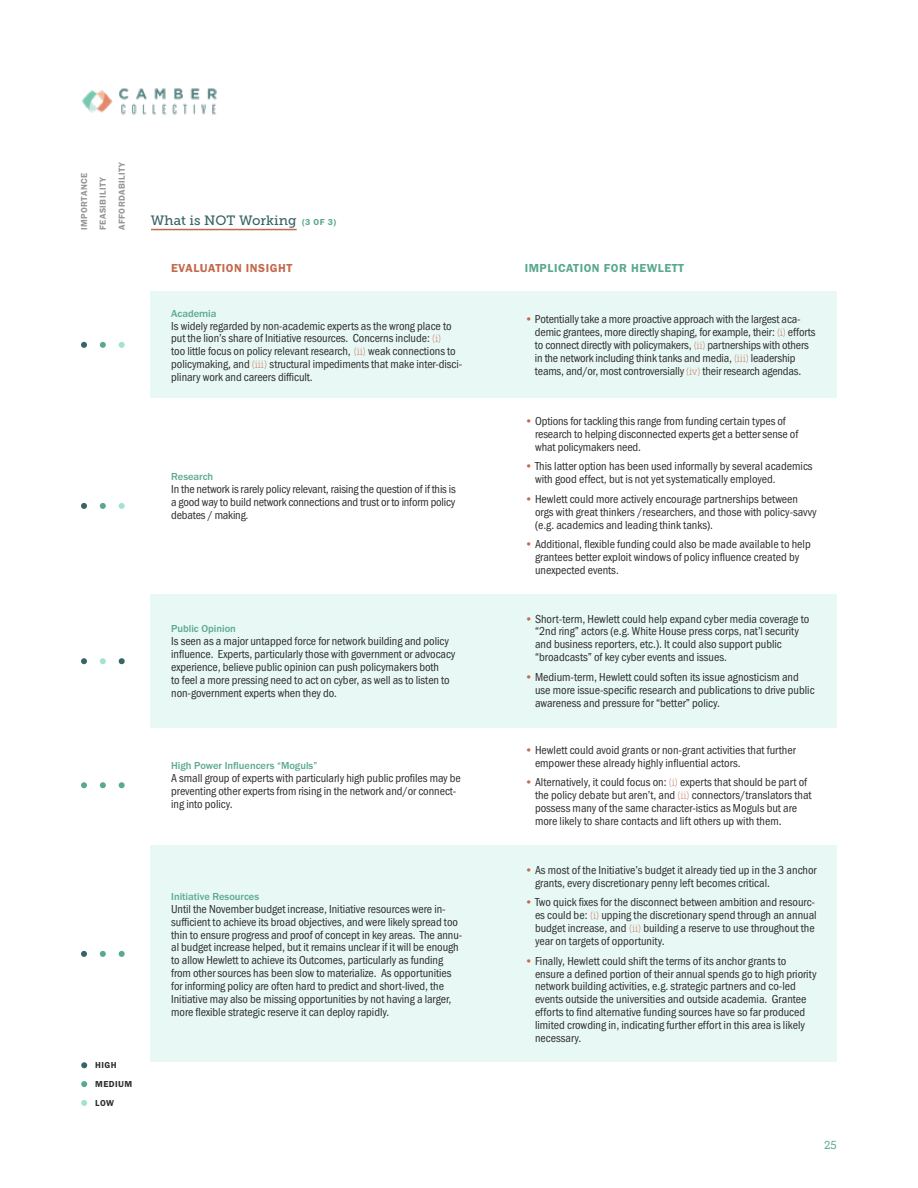
<style>
.page{position:relative;width:918px;height:1188px;background:#fff}
.page>*{position:absolute;margin:0;border:0;box-sizing:border-box;transform-origin:0 0}
.t1{font:13.5px "Museo Slab 500";letter-spacing:.005em;color:#386465}
.t2{font:12px/12.9px "Franklin Got Itc TOT Boo Con";color:#2d2d2d}
.t3{font:12px "Franklin Got Itc TOT Dem";letter-spacing:.045em;color:#59a88f}
.t4{font:12px "Franklin Got Itc TOT Dem";letter-spacing:.045em;color:#c3694d}
.t5{font:12px "Brix Slab";color:#59a88f}
.t6{font:500 10.5px "Franklin Got Itc TOT";color:#59a88f}
.t7{font:9px/18.9px "Franklin Got Itc TOT Dem";letter-spacing:.045em;color:#969696}
.t8{font:9px/18.9px "Franklin Got Itc TOT Dem";letter-spacing:.045em;color:#2d2d2d}
.s1{font-family:"Franklin Got Itc TOT Dem";font-size:9px;color:#59a88f}
.s2{font-family:"Museo Slab 100";font-size:10.5px;color:#c3694d}
.s3{font-family:"Franklin Got Itc TOT Boo Com";color:#c3694d}
.s4{color:#c3694d}
</style>
<div class="page">
<img style="left:82px;top:88px;width:135px;height:27px">
<hr style="left:151px;top:229px;width:146px;height:1px;background:#c3694d">
<svg style="left:81px;top:342px;width:6px;height:6px"></svg>
<svg style="left:100px;top:342px;width:6px;height:6px"></svg>
<svg style="left:119px;top:342px;width:6px;height:6px"></svg>
<svg style="left:81px;top:951px;width:6px;height:6px"></svg>
<svg style="left:100px;top:951px;width:6px;height:6px"></svg>
<svg style="left:119px;top:951px;width:6px;height:6px"></svg>
<svg style="left:81px;top:1062px;width:6px;height:6px"></svg>
<svg style="left:81px;top:1081px;width:6px;height:6px"></svg>
<svg style="left:81px;top:1100px;width:6px;height:6px"></svg>
<div style="left:151px;top:291px;width:686px;height:107px;background:#e8f8f4"></div>
<div style="left:151px;top:594px;width:686px;height:134px;background:#e8f8f4"></div>
<div style="left:151px;top:845px;width:686px;height:217px;background:#e8f8f4"></div>
<svg style="left:81px;top:782px;width:6px;height:6px"></svg>
<svg style="left:100px;top:782px;width:6px;height:6px"></svg>
<svg style="left:119px;top:782px;width:6px;height:6px"></svg>
<svg style="left:81px;top:658px;width:6px;height:6px"></svg>
<svg style="left:100px;top:658px;width:6px;height:6px"></svg>
<svg style="left:119px;top:658px;width:6px;height:6px"></svg>
<svg style="left:81px;top:503px;width:6px;height:6px"></svg>
<svg style="left:100px;top:503px;width:6px;height:6px"></svg>
<svg style="left:119px;top:503px;width:6px;height:6px"></svg>
<p class="t7" style="left:75px;top:230px;width:70px;rotate:-90deg">IMPORTANCE<br>FEASIBILITY<br>AFFORDABILITY</p>
<p class="t1" style="left:151px;top:213px;width:187px">What is NOT Working <span class="s1">(3 OF 3)</span></p>
<p class="t4" style="left:171px;top:261px;width:123px">EVALUATION INSIGHT</p>
<p class="t6" style="left:171px;top:307px;width:47px">Academia</p>
<p class="t2" style="left:171px;top:319px;width:293px">Is widely regarded by non-academic experts as the wrong place to put the lion’s share of Initiative resources. Concerns include: <span class="s2">(i)<br></span>too little focus on policy relevant research, <span class="s2">(ii)</span> weak connections to policymaking, and <span class="s2">(iii)</span> structural impediments that make inter-disci&shy;plinary work and careers difficult.</p>
<p class="t6" style="left:171px;top:471px;width:44px">Research</p>
<p class="t2" style="left:171px;top:483px;width:286px;text-align:justify">In the network is rarely policy relevant, raising the question of if this is a good way to build network connections and trust or to inform policy debates / making.</p>
<p class="t8" style="left:95px;top:1056px;width:38px">HIGH<br>MEDIUM<br>LOW</p>
<p class="t6" style="left:171px;top:623px;width:66px">Public Opinion</p>
<p class="t2" style="left:171px;top:635px;width:286px">Is seen as a major untapped force for network building and policy influence. Experts, particularly those with government or advocacy experience, believe public opinion can push policymakers both<br>to feel a more pressing need to act on cyber, as well as to listen to non-government experts when they do.</p>
<p class="t6" style="left:171px;top:760px;width:148px">High Power Influencers “Moguls”</p>
<p class="t2" style="left:171px;top:772px;width:291px">A small group of experts with particularly high public profiles may be preventing other experts from rising in the network and/or connect&shy;ing into policy.</p>
<p class="t6" style="left:171px;top:890px;width:89px">Initiative Resources</p>
<p class="t2" style="left:171px;top:902px;width:293px">Until the November budget increase, Initiative resources were in&shy;sufficient to achieve its broad objectives, and were likely spread too thin to ensure progress and proof of concept in key areas. The annu&shy;al budget increase helped, but it remains unclear if it will be enough to allow Hewlett to achieve its Outcomes, particularly as funding from other sources has been slow to materialize. As opportunities for informing policy are often hard to predict and short-lived, the Initiative may also be missing opportunities by not having a larger, more flexible strategic reserve it can deploy rapidly.</p>
<p class="t3" style="left:525px;top:261px;width:161px">IMPLICATION FOR HEWLETT</p>
<p class="t2" style="left:535px;top:313px;width:282px;text-indent:-10px"><span class="s3">•</span> Potentially take a more proactive approach with the largest aca&shy;demic grantees, more directly shaping, for example, their: <span class="s2">(i)</span> efforts to connect directly with policymakers, <span class="s2">(ii)</span> partnerships with others in the network including think tanks and media, <span class="s2">(iii)</span> leadership teams, and/or, most controversially <span class="s2">(iv)</span> their research agendas.</p>
<p class="t2" style="left:535px;top:414px;width:265px;text-indent:-10px"><span class="s4">•</span> Options for tackling this range from funding certain types of research to helping disconnected experts get a better sense of what policymakers need.</p>
<p class="t2" style="left:535px;top:460px;width:279px;text-indent:-10px"><span class="s4">•</span> This latter option has been used informally by several academics with good effect, but is not yet systematically employed.</p>
<p class="t2" style="left:535px;top:492px;width:283px;text-indent:-10px"><span class="s4">•</span> Hewlett could more actively encourage partnerships between orgs with great thinkers /researchers, and those with policy-savvy (e.g. academics and leading think tanks).</p>
<p class="t2" style="left:535px;top:538px;width:277px;text-indent:-10px"><span class="s4">•</span> Additional, flexible funding could also be made available to help grantees better exploit windows of policy influence created by unexpected events.</p>
<p class="t2" style="left:535px;top:612px;width:276px;text-indent:-10px"><span class="s4">•</span> Short-term, Hewlett could help expand cyber media coverage to “2nd ring” actors (e.g. White House press corps, nat’l security and business reporters, etc.). It could also support public “broadcasts” of key cyber events and issues.</p>
<p class="t2" style="left:535px;top:671px;width:281px;text-indent:-10px"><span class="s4">•</span> Medium-term, Hewlett could soften its issue agnosticism and use more issue-specific research and publications to drive public awareness and pressure for “better” policy.</p>
<p class="t2" style="left:535px;top:743px;width:262px;text-indent:-10px"><span class="s4">•</span> Hewlett could avoid grants or non-grant activities that further empower these already highly influential actors.</p>
<p class="t2" style="left:535px;top:776px;width:278px;text-indent:-10px"><span class="s4">•</span> Alternatively, it could focus on: <span class="s2">(i)</span> experts that should be part of the policy debate but aren’t, and <span class="s2">(ii)</span> connectors/translators that possess many of the same character-istics as Moguls but are more likely to share contacts and lift others up with them.</p>
<p class="t2" style="left:535px;top:863px;width:283px;text-indent:-10px"><span class="s4">•</span> As most of the Initiative’s budget it already tied up in the 3 anchor grants, every discretionary penny left becomes critical.</p>
<p class="t2" style="left:535px;top:896px;width:283px;text-indent:-10px"><span class="s4">•</span> Two quick fixes for the disconnect between ambition and resourc&shy;es could be: <span class="s2">(i)</span> upping the discretionary spend through an annual budget increase, and <span class="s2">(ii)</span> building a reserve to use throughout the year on targets of opportunity.</p>
<p class="t2" style="left:535px;top:954px;width:283px;text-indent:-10px"><span class="s4">•</span> Finally, Hewlett could shift the terms of its anchor grants to ensure a defined portion of their annual spends go to high priority network building activities, e.g. strategic partners and co-led events outside the universities and outside academia. Grantee efforts to find alternative funding sources have so far produced limited crowding in, indicating further effort in this area is likely necessary.</p>
<p class="t5" style="left:824px;top:1137px;width:14px">25</p>
</div>
